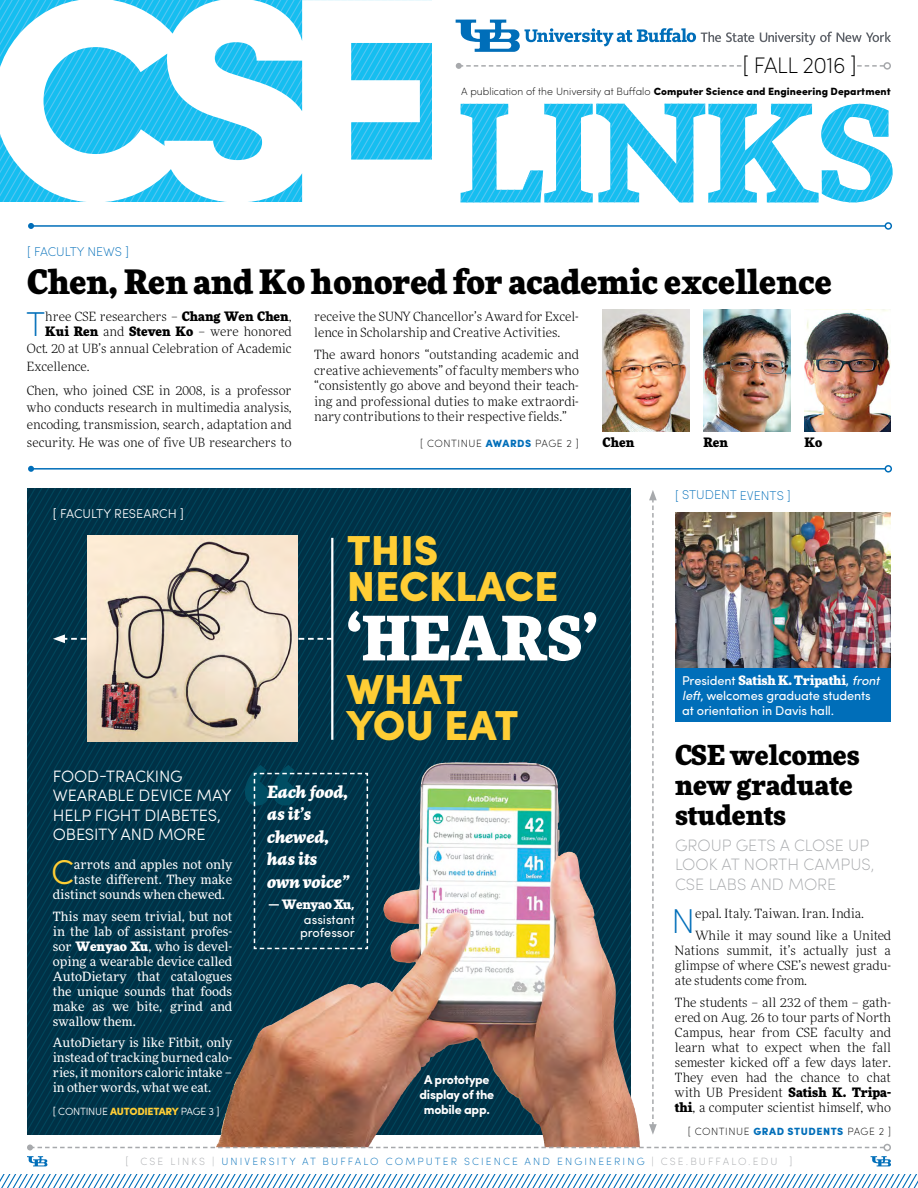
<style>
.page{position:relative;width:918px;height:1188px;background:#fff}
.page>*{position:absolute;margin:0;border:0;box-sizing:border-box;transform-origin:0 0}
.t1{font:900 60px "FF More Pro";color:#fff}
.t2{font:900 42px/36px "Sofia Pro";color:#ffce35}
.t3{font:200 34.5px "Sofia Pro";color:#006eb9}
.t4{font:300 34.5px "Sofia Pro";color:#ffce35}
.t5{font:900 33px "FF More Pro";color:#000}
.t6{font:900 27px/30px "FF More Pro";color:#000}
.t7{font:200 22.5px "Sofia Pro";letter-spacing:-.025em;color:#000}
.t8{font:300 16.5px/19.5px "Sofia Pro";letter-spacing:-.01em;color:#fff}
.t9{font:200 16.5px/19.5px "Sofia Pro";color:#a7a9ac}
.t10{font:italic 900 16.5px/22.5px "FF More Pro";letter-spacing:-.01em;color:#fff}
.t11{font:300 12.75px/15px "FF More Pro";color:#000;text-align:justify}
.t12{font:12.75px/15px "FF More Pro";color:#fff;text-align:justify}
.t13{font:12.75px/15px "Sofia Pro";letter-spacing:-.01em;color:#fff}
.t14{font:700 12.75px/15px "Sofia Pro";letter-spacing:-.025em;color:#fff;text-align:center}
.t15{font:200 12.75px "Sofia Pro";color:#006eb9}
.t16{font:900 12.75px/15px "FF More Pro";letter-spacing:-.02em;color:#fff;text-align:right}
.t17{font:300 12.75px "Sofia Pro";color:#fff}
.t18{font:900 12.75px "FF More Pro";color:#000}
.t19{font:900 10.5px "Sofia Pro";letter-spacing:.005em;color:#000}
.t20{font:200 10.5px "Sofia Pro";letter-spacing:.2em;color:#006eb9}
.t21{font:200 10.5px "Sofia Pro";letter-spacing:.05em;color:#000}
.t22{font:300 10.5px "Sofia Pro";letter-spacing:-.025em;color:#fff}
.s1{font-weight:200}
.s2{font-weight:900}
.s3{font-weight:900;color:#006eb9}
.s4{font-family:"FF More Pro";font-weight:900}
.s5{font-weight:500}
.s6{font-style:italic}
.s7{font-family:"Sofia Pro"}
.s8{font-family:"Sofia Pro";font-weight:400}
.s9{font-weight:900;color:#ffce35}
.s10{color:#a7a9ac}
</style>
<div class="page">
<svg style="left:373px;top:488px;width:13px;height:647px;background:#304a55"></svg>
<svg style="left:386px;top:488px;width:7px;height:647px;background:#364d56"></svg>
<svg style="left:393px;top:488px;width:7px;height:647px;background:#3c4f57"></svg>
<svg style="left:400px;top:488px;width:7px;height:647px;background:#3e5057"></svg>
<svg style="left:407px;top:488px;width:13px;height:647px;background:#3e5057"></svg>
<svg style="left:420px;top:488px;width:13px;height:647px;background:#3c525a"></svg>
<svg style="left:433px;top:488px;width:14px;height:647px;background:#344d57"></svg>
<svg style="left:447px;top:488px;width:13px;height:647px;background:#32505e"></svg>
<svg style="left:460px;top:488px;width:14px;height:647px;background:#325563"></svg>
<svg style="left:474px;top:488px;width:20px;height:647px;background:#335765"></svg>
<svg style="left:494px;top:488px;width:13px;height:647px;background:#3e5b66"></svg>
<svg style="left:507px;top:488px;width:14px;height:647px;background:#486267"></svg>
<img style="left:521px;top:488px;width:13px;height:647px">
<img style="left:534px;top:488px;width:14px;height:647px">
<svg style="left:548px;top:488px;width:13px;height:647px;background:#687071"></svg>
<svg style="left:561px;top:488px;width:7px;height:647px;background:#5a6165"></svg>
<svg style="left:568px;top:488px;width:63px;height:647px;background:#3c525a"></svg>
<img style="left:383px;top:762px;width:135px;height:163px">
<svg style="left:0;top:0;width:432px;height:202px"></svg>
<svg style="left:760px;top:32px;width:131px;height:13px"></svg>
<svg style="left:456px;top:20px;width:298px;height:32px"></svg>
<div style="left:884px;top:62px;width:7px;height:8px;border:2px solid #a7a9ac;border-radius:50%"></div>
<svg style="left:456px;top:63px;width:428px;height:6px"></svg>
<div style="left:742px;top:56px;width:115px;height:17px;background:#fff"></div>
<svg style="left:460px;top:103px;width:433px;height:99px"></svg>
<hr style="left:31px;top:225px;width:854px;height:2px;background:#006eb9">
<div style="left:885px;top:222px;width:7px;height:8px;border:2px solid #006eb9;border-radius:50%"></div>
<svg style="left:28px;top:223px;width:6px;height:6px"></svg>
<hr style="left:31px;top:468px;width:854px;height:2px;background:#006eb9">
<div style="left:885px;top:465px;width:7px;height:8px;border:2px solid #006eb9;border-radius:50%"></div>
<svg style="left:28px;top:466px;width:6px;height:6px"></svg>
<img style="left:805px;top:310px;width:86px;height:121px">
<img style="left:603px;top:310px;width:86px;height:121px">
<img style="left:704px;top:310px;width:86px;height:121px">
<svg style="left:649px;top:490px;width:8px;height:645px"></svg>
<img style="left:675px;top:512px;width:216px;height:156px">
<div style="left:675px;top:668px;width:216px;height:54px;background:#006eb9"></div>
<svg style="left:27px;top:488px;width:342px;height:647px;background:#3b5962"></svg>
<svg style="left:0;top:1174px;width:918px;height:14px"></svg>
<svg style="left:27px;top:1144px;width:857px;height:6px"></svg>
<div style="left:884px;top:1144px;width:7px;height:7px;border:2px solid #a7a9ac;border-radius:50%"></div>
<svg style="left:871px;top:1156px;width:20px;height:10px"></svg>
<svg style="left:27px;top:1156px;width:20px;height:10px"></svg>
<p class="t15" style="left:27px;top:243px;width:104px">[ FACULTY NEWS ]</p>
<p class="t7" style="left:742px;top:50px;width:116px">[ FALL 2016 ]</p>
<p class="t19" style="left:461px;top:83px;width:431px"><span class="s1">A publication of the University at Buffalo</span> Computer Science and Engineering Department</p>
<p class="t5" style="left:27px;top:255px;width:806px">Chen, Ren and Ko honored for academic excellence</p>
<p class="t3" style="left:26px;top:300px;width:21px">T</p>
<p class="t11" style="left:45px;top:309px;width:248px">hree CSE researchers – <span class="s2">Chang Wen Chen</span>,<br><span class="s2">Kui Ren</span> and <span class="s2">Steven Ko</span> – were honored</p>
<p class="t11" style="left:27px;top:340px;width:266px;line-height:17.2px">Oct. 20 at UB’s annual Celebration of Academic<br>Excellence.</p>
<p class="t11" style="left:27px;top:381px;width:266px;line-height:17.2px">Chen, who joined CSE in 2008, is a professor who conducts research in multimedia analysis, encoding, transmission, search, adaptation and security. He was one of five UB researchers to</p>
<p class="t17" style="left:53px;top:504px;width:133px">[ FACULTY RESEARCH ]</p>
<p class="t11" style="left:314px;top:308px;width:266px;line-height:15.6px">receive the SUNY Chancellor’s Award for Excel&shy;lence in Scholarship and Creative Activities.</p>
<p class="t11" style="left:314px;top:346px;width:266px;line-height:15.6px">The award honors “outstanding academic and creative achievements” of faculty members who “consistently go above and beyond their teach&shy;ing and professional duties to make extraordi&shy;nary contributions to their respective fields.”</p>
<p class="t21" style="left:420px;top:436px;width:160px">[ CONTINUE <span class="s3">AWARDS</span> PAGE 2 ]</p>
<p class="t18" style="left:603px;top:432px;width:33px">Chen</p>
<p class="t18" style="left:704px;top:432px;width:26px">Ren</p>
<p class="t18" style="left:805px;top:432px;width:19px">Ko</p>
<p class="t15" style="left:675px;top:486px;width:117px">[ STUDENT EVENTS ]</p>
<p class="t2" style="left:347px;top:529px;width:214px">THIS<br>NECKLACE</p>
<p class="t1" style="left:347px;top:590px;width:253px">‘HEARS’</p>
<p class="t2" style="left:347px;top:668px;width:173px">WHAT<br>YOU EAT</p>
<p class="t13" style="left:682px;top:672px;width:199px">President <span class="s4">Satish K. Tripathi</span><span class="s5">,</span> <span class="s6">front left</span>, welcomes graduate students at orientation in Davis hall.</p>
<p class="t6" style="left:675px;top:737px;width:186px">CSE welcomes new graduate students</p>
<p class="t9" style="left:675px;top:834px;width:201px">GROUP GETS A CLOSE UP<br>LOOK AT NORTH CAMPUS,<br>CSE LABS AND MORE</p>
<p class="t3" style="left:671px;top:897px;width:25px">N</p>
<p class="t11" style="left:695px;top:906px;width:171px">epal. Italy. Taiwan. Iran. India.</p>
<p class="t11" style="left:675px;top:928px;width:218px;text-indent:20px">While it may sound like a United Nations summit, it’s actually just a glimpse of where CSE’s newest gradu&shy;ate students come from.</p>
<p class="t11" style="left:675px;top:994px;width:218px">The students – all 232 of them – gath&shy;ered on Aug. 26 to tour parts of North Campus, hear from CSE faculty and learn what to expect when the fall semester kicked off a few days later.<br>They even had the chance to chat with UB President <span class="s2">Satish K. Tripa&shy;thi</span>, a computer scientist himself, who</p>
<p class="t21" style="left:688px;top:1124px;width:205px">[ CONTINUE <span class="s3">GRAD STUDENTS</span> PAGE 2 ]</p>
<p class="t8" style="left:53px;top:765px;width:180px">FOOD-TRACKING<br>WEARABLE DEVICE MAY<br>HELP FIGHT DIABETES,<br>OBESITY AND MORE</p>
<p class="t4" style="left:51px;top:847px;width:24px">C</p>
<p class="t12" style="left:74px;top:856px;width:160px">arrots and apples not only</p>
<p class="t10" style="left:267px;top:779px;width:84px">Each food, as it’s chewed, has its own voice”</p>
<p class="t16" style="left:268px;top:895px;width:89px">— Wenyao Xu<span class="s7">, </span><span class="s8">assistant</span></p>
<p class="t13" style="left:300px;top:924px;width:56px">professor</p>
<p class="t12" style="left:74px;top:871px;width:160px">taste different. They make</p>
<p class="t12" style="left:53px;top:886px;width:173px">distinct sounds when chewed.</p>
<p class="t12" style="left:53px;top:908px;width:181px">This may seem trivial, but not in the lab of assistant profes&shy;sor <span class="s2">Wenyao Xu</span>, who is devel&shy;oping a wearable device called AutoDietary that catalogues the unique sounds that foods make as we bite, grind and swallow them.</p>
<p class="t12" style="left:53px;top:1035px;width:181px">AutoDietary is like Fitbit, only instead of tracking burned calo&shy;ries, it monitors caloric intake – in other words, what we eat.</p>
<p class="t22" style="left:53px;top:1103px;width:168px">[ CONTINUE <span class="s9">AUTODIETARY</span> PAGE 3 ]</p>
<p class="t14" style="left:420px;top:1071px;width:76px">A prototype display of the mobile app.</p>
<p class="t20" style="left:126px;top:1154px;width:668px"><span class="s10">[ CSE LINKS |</span> UNIVERSITY AT BUFFALO COMPUTER SCIENCE AND ENGINEERING <span class="s10">| CSE.BUFFALO.EDU ]</span></p>
</div>
